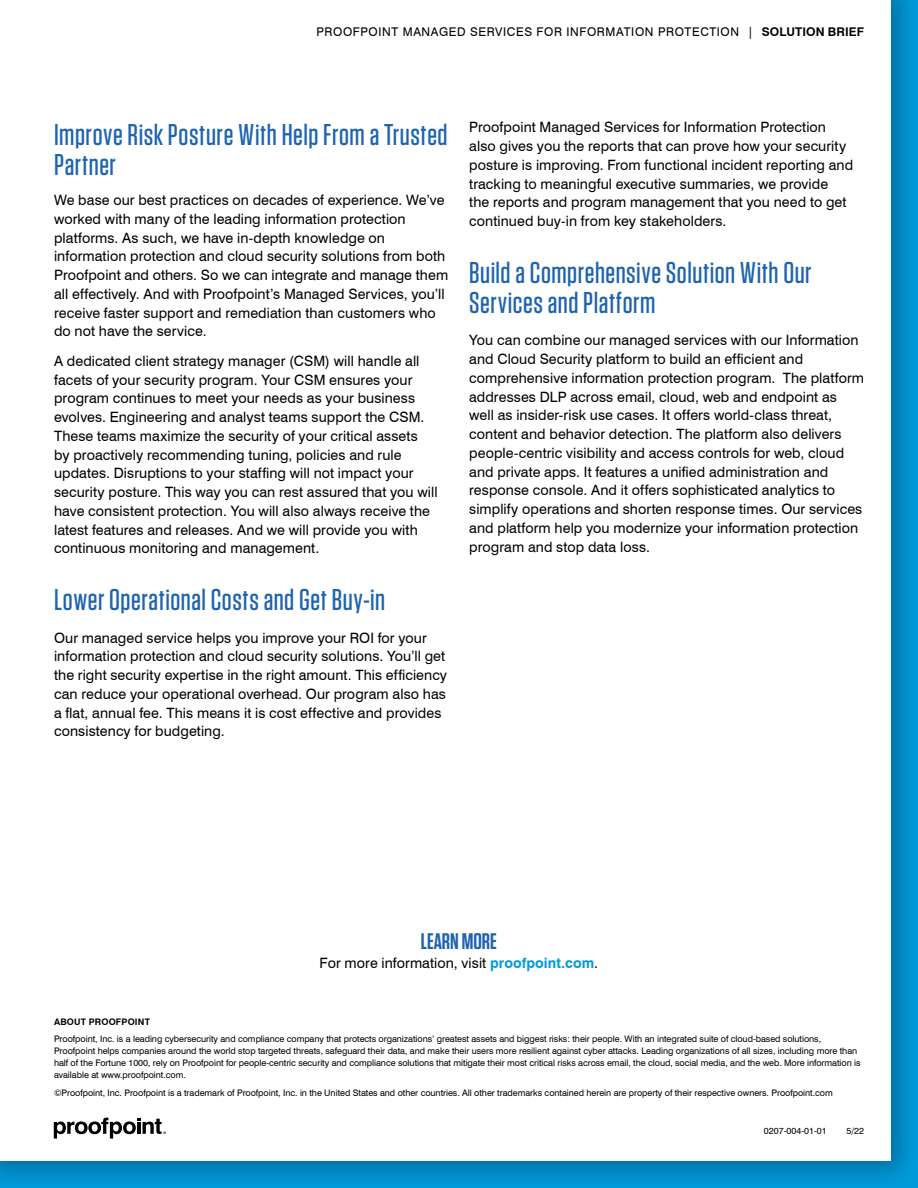
<style>
.page{position:relative;width:918px;height:1188px;background:#fff}
.page>*{position:absolute;margin:0;border:0;box-sizing:border-box;transform-origin:0 0}
.t1{font:500 30px/30px "Tungsten";letter-spacing:.02em;color:#1e63af}
.t2{font:600 22.5px "Tungsten";color:#1e63af}
.t3{font:14.25px/18.8px "Swiss 721 BT";letter-spacing:.005em;color:#000}
.t4{font:12px "Swiss 721 BT";letter-spacing:.05em;color:#000}
.t5{font:9px/12px "Swiss 721 BT";letter-spacing:-.005em;color:#000}
.t6{font:700 9px "Swiss 721 BT";letter-spacing:.02em;color:#000}
.s1{font-weight:700}
.s2{font-weight:700;color:#009ada}
</style>
<div class="page">
<div style="left:0;top:0;width:918px;height:1188px;background:#000;opacity:.3"></div>
<div style="left:0;top:0;width:891px;height:1161px;background:#fff"></div>
<svg style="left:54px;top:1118px;width:112px;height:21px"></svg>
<p class="t4" style="left:316px;top:25px;width:549px">PROOFPOINT MANAGED SERVICES FOR INFORMATION PROTECTION | <span class="s1">SOLUTION BRIEF</span></p>
<h1 class="t1" style="left:54px;top:120px;width:395px">Improve Risk Posture With Help From a Trusted<br>Partner</h1>
<p class="t3" style="left:54px;top:190px;width:396px">We base our best practices on decades of experience. We’ve worked with many of the leading information protection platforms. As such, we have in-depth knowledge on information protection and cloud security solutions from both Proofpoint and others. So we can integrate and manage them all effectively. And with Proofpoint’s Managed Services, you’ll receive faster support and remediation than customers who do not have the service.</p>
<p class="t3" style="left:54px;top:351px;width:385px">A dedicated client strategy manager (CSM) will handle all facets of your security program. Your CSM ensures your program continues to meet your needs as your business evolves. Engineering and analyst teams support the CSM.<br>These teams maximize the security of your critical assets<br>by proactively recommending tuning, policies and rule updates. Disruptions to your staffing will not impact your security posture. This way you can rest assured that you will have consistent protection. You will also always receive the latest features and releases. And we will provide you with continuous monitoring and management.</p>
<h1 class="t1" style="left:54px;top:585px;width:333px">Lower Operational Costs and Get Buy-in</h1>
<p class="t3" style="left:54px;top:628px;width:395px">Our managed service helps you improve your ROI for your information protection and cloud security solutions. You’ll get the right security expertise in the right amount. This efficiency can reduce your operational overhead. Our program also has a flat, annual fee. This means it is cost effective and provides consistency for budgeting.</p>
<p class="t3" style="left:469px;top:118px;width:385px">Proofpoint Managed Services for Information Protection also gives you the reports that can prove how your security posture is improving. From functional incident reporting and tracking to meaningful executive summaries, we provide<br>the reports and program management that you need to get continued buy-in from key stakeholders.</p>
<h1 class="t1" style="left:469px;top:258px;width:344px">Build a Comprehensive Solution With Our<br>Services and Platform</h1>
<p class="t3" style="left:469px;top:331px;width:396px">You can combine our managed services with our Information and Cloud Security platform to build an efficient and comprehensive information protection program. The platform addresses DLP across email, cloud, web and endpoint as well as insider-risk use cases. It offers world-class threat, content and behavior detection. The platform also delivers people-centric visibility and access controls for web, cloud and private apps. It features a unified administration and response console. And it offers sophisticated analytics to simplify operations and shorten response times. Our services and platform help you modernize your information protection program and stop data loss.</p>
<h2 class="t2" style="left:421px;top:930px;width:77px">LEARN MORE</h2>
<p class="t3" style="left:320px;top:953px;width:280px">For more information, visit <span class="s2">proofpoint.com</span>.</p>
<p class="t6" style="left:54px;top:1016px;width:98px">ABOUT PROOFPOINT</p>
<p class="t5" style="left:54px;top:1033px;width:808px">Proofpoint, Inc. is a leading cybersecurity and compliance company that protects organizations’ greatest assets and biggest risks: their people. With an integrated suite of cloud-based solutions, Proofpoint helps companies around the world stop targeted threats, safeguard their data, and make their users more resilient against cyber attacks. Leading organizations of all sizes, including more than half of the Fortune 1000, rely on Proofpoint for people-centric security and compliance solutions that mitigate their most critical risks across email, the cloud, social media, and the web. More information is available at www.proofpoint.com.</p>
<p class="t5" style="left:54px;top:1086px;width:780px">©Proofpoint, Inc. Proofpoint is a trademark of Proofpoint, Inc. in the United States and other countries. All other trademarks contained herein are property of their respective owners. Proofpoint.com</p>
<p class="t5" style="left:764px;top:1125px;width:64px">0207-004-01-01</p>
<p class="t5" style="left:846px;top:1125px;width:19px">5/22</p>
</div>
